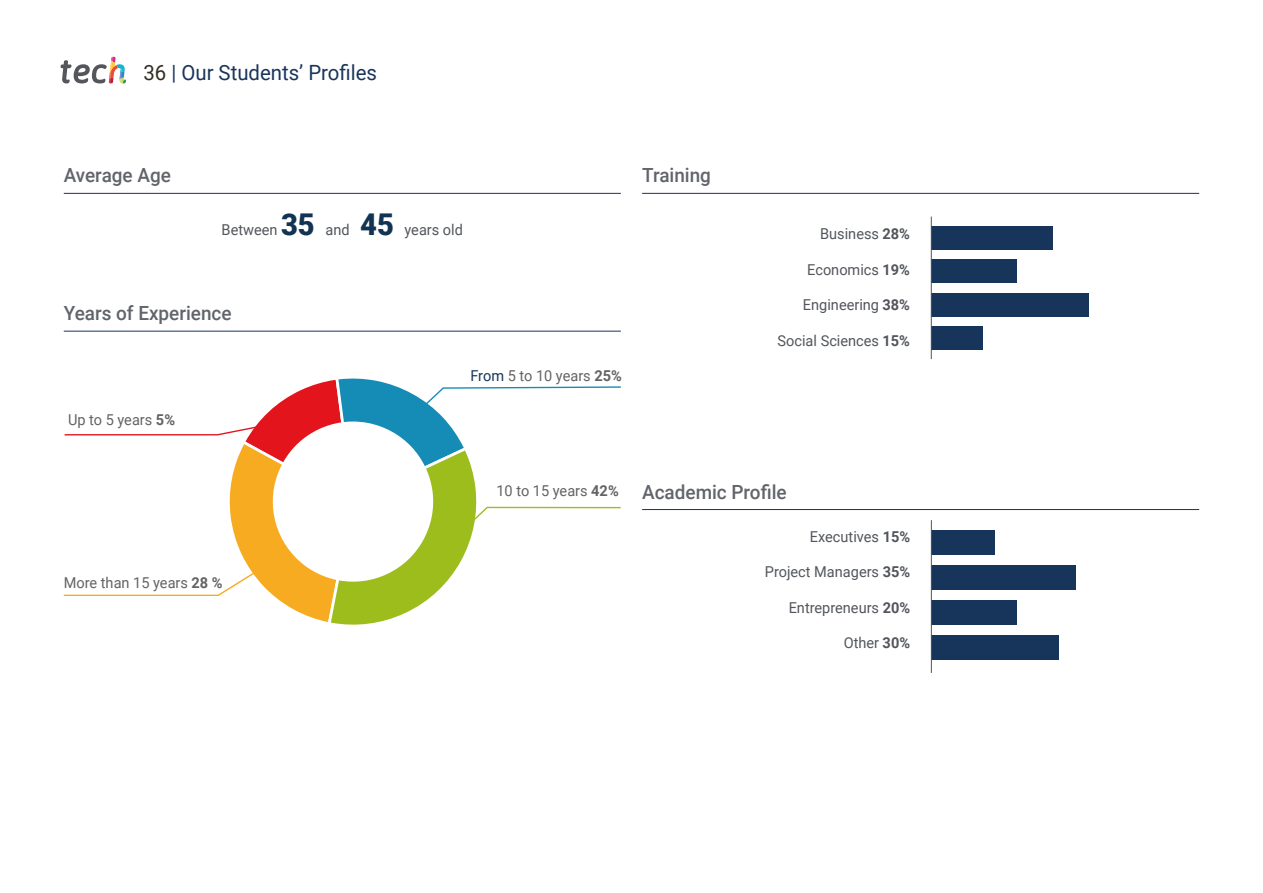
<style>
.page{position:relative;width:1263px;height:893px;background:#fff}
.page>*{position:absolute;margin:0;border:0;box-sizing:border-box;transform-origin:0 0}
.t1{font:21px "Roboto";color:#1a355c}
.t2{font:500 19.5px "Roboto";color:#61646a}
.t3{font:15px "Roboto";color:#52555b}
.t4{font:15px "Roboto";color:#636363}
.s1{color:#312e20}
.s2{font-weight:900;font-size:30px;color:#123352}
.s3{font-weight:700}
.s4{color:#17355b}
</style>
<div class="page">
<svg style="left:61px;top:57px;width:65px;height:27px"></svg>
<div style="left:931px;top:635px;width:127px;height:25px;background:#17355b"></div>
<div style="left:931px;top:293px;width:158px;height:24px;background:#17355b"></div>
<div style="left:931px;top:565px;width:145px;height:25px;background:#17355b"></div>
<hr style="left:64px;top:193px;width:557px;height:1px;background:#17355b">
<hr style="left:642px;top:509px;width:557px;height:1px;background:#17355b">
<div style="left:931px;top:530px;width:64px;height:25px;background:#17355b"></div>
<div style="left:931px;top:600px;width:86px;height:25px;background:#17355b"></div>
<hr style="left:931px;top:520px;width:1px;height:153px;background:#52555b">
<hr style="left:642px;top:193px;width:557px;height:1px;background:#17355b">
<div style="left:931px;top:226px;width:122px;height:24px;background:#17355b"></div>
<div style="left:931px;top:259px;width:85px;height:24px;background:#17355b"></div>
<div style="left:931px;top:326px;width:51px;height:24px;background:#17355b"></div>
<hr style="left:931px;top:217px;width:1px;height:142px;background:#52555b">
<hr style="left:64px;top:331px;width:557px;height:1px;background:#17355b">
<svg style="left:64px;top:378px;width:557px;height:247px"></svg>
<h1 class="t1" style="left:144px;top:57px;width:235px"><span class="s1">36</span> | Our Students’ Profiles</h1>
<h2 class="t2" style="left:64px;top:161px;width:109px">Average Age</h2>
<p class="t3" style="left:222px;top:219px;width:243px">Between <span class="s2">35</span> and <span class="s2">45</span> years old</p>
<h2 class="t2" style="left:642px;top:161px;width:70px">Training</h2>
<h2 class="t2" style="left:64px;top:300px;width:169px">Years of Experience</h2>
<p class="t4" style="left:68px;top:409px;width:109px">Up to 5 years <span class="s3">5%</span></p>
<p class="t4" style="left:470px;top:365px;width:153px"><span class="s4">From</span> 5 to 10 years <span class="s3">25%</span></p>
<p class="t3" style="left:820px;top:224px;width:91px">Business <span class="s3">28%</span></p>
<p class="t3" style="left:807px;top:259px;width:104px">Economics <span class="s3">19%</span></p>
<p class="t3" style="left:803px;top:295px;width:109px">Engineering <span class="s3">38%</span></p>
<p class="t3" style="left:777px;top:330px;width:134px">Social Sciences <span class="s3">15%</span></p>
<p class="t4" style="left:64px;top:572px;width:160px">More than 15 years <span class="s3">28 %</span></p>
<p class="t4" style="left:496px;top:480px;width:124px">10 to 15 years <span class="s3">42%</span></p>
<h2 class="t2" style="left:642px;top:478px;width:146px">Academic Profile</h2>
<p class="t3" style="left:810px;top:526px;width:102px">Executives <span class="s3">15%</span></p>
<p class="t3" style="left:765px;top:561px;width:147px">Project Managers <span class="s3">35%</span></p>
<p class="t3" style="left:789px;top:597px;width:123px">Entrepreneurs <span class="s3">20%</span></p>
<p class="t3" style="left:844px;top:632px;width:68px">Other <span class="s3">30%</span></p>
</div>
